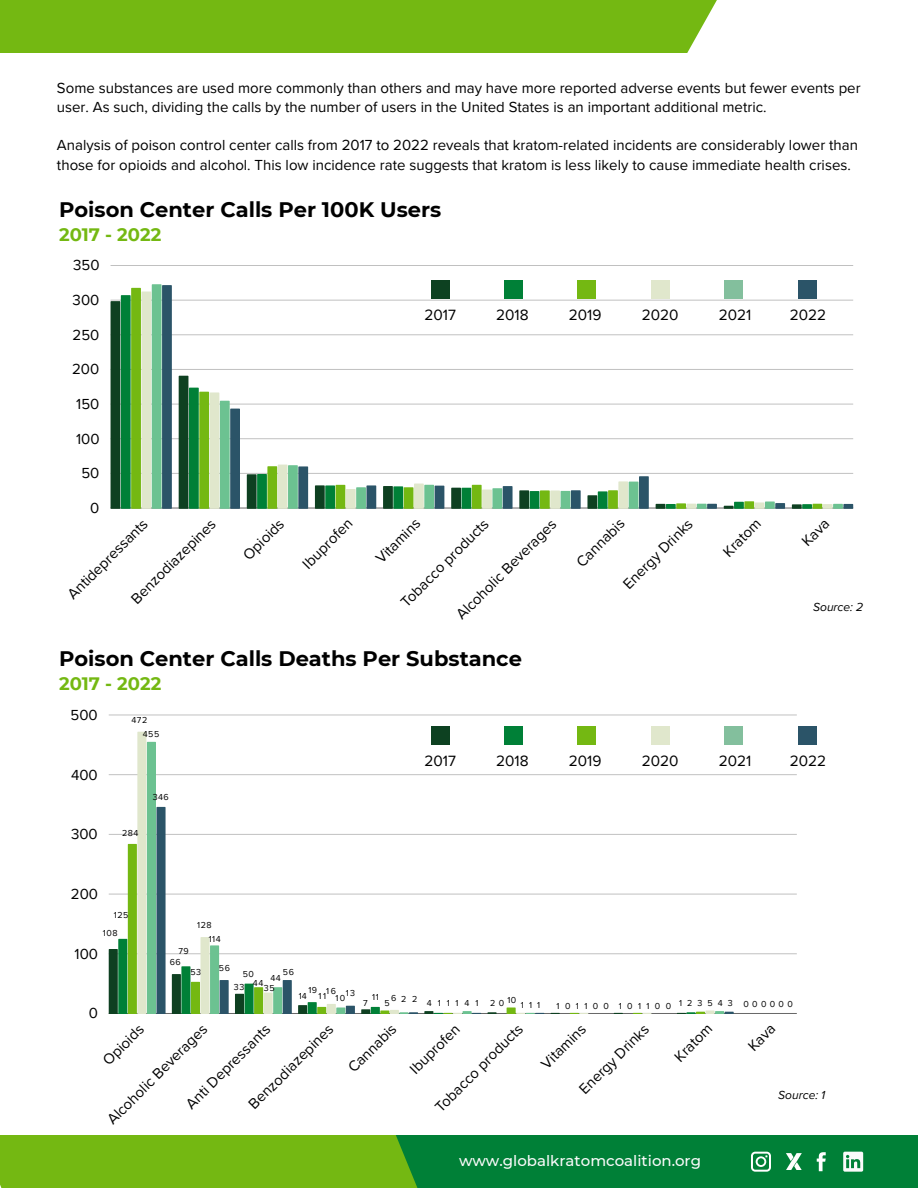
<style>
.page{position:relative;width:918px;height:1188px;background:#fff}
.page>*{position:absolute;margin:0;border:0;box-sizing:border-box;transform-origin:0 0}
.t1{font:700 21px "Montserrat";color:#000}
.t2{font:700 18px "Montserrat";color:#74b812}
.t3{font:15.3px "Proxima Nova";color:#000}
.t4{font:15px/19.2px "Proxima Nova";color:#000}
.t5{font:500 15px "Montserrat";color:#fafafa}
.t6{font:italic 12px "Proxima Nova";color:#000}
.t7{font:8.85px "Proxima Nova";letter-spacing:.115em;color:#000}
</style>
<div class="page">
<div style="left:47px;top:1135px;width:871px;height:53px;background:#008037"></div>
<div style="left:0;top:1135px;width:418px;height:53px;background:#74b812"></div>
<div style="left:0;top:0;width:717px;height:53px;background:#74b812"></div>
<svg style="left:751px;top:1152px;width:20px;height:20px"></svg>
<svg style="left:786px;top:1153px;width:16px;height:17px"></svg>
<svg style="left:817px;top:1152px;width:9px;height:19px"></svg>
<svg style="left:843px;top:1152px;width:20px;height:20px"></svg>
<hr style="left:111px;top:508px;width:742px;height:1px;background:#000;opacity:.6">
<hr style="left:111px;top:473px;width:742px;height:1px;background:#c7c7c7">
<hr style="left:111px;top:438px;width:742px;height:1px;background:#cecece">
<hr style="left:111px;top:404px;width:742px;height:1px;background:#dadada">
<hr style="left:111px;top:369px;width:742px;height:1px;background:#c3c3c3">
<hr style="left:111px;top:335px;width:742px;height:1px;background:#ededed">
<hr style="left:111px;top:300px;width:742px;height:1px;background:#d6d6d6">
<hr style="left:111px;top:265px;width:742px;height:1px;background:#c0c0c0">
<svg style="left:111px;top:284px;width:61px;height:224px;background:#619c6a"></svg>
<svg style="left:179px;top:376px;width:61px;height:132px;background:#6fa475"></svg>
<svg style="left:247px;top:465px;width:61px;height:43px;background:#6da373"></svg>
<svg style="left:315px;top:485px;width:61px;height:23px"></svg>
<svg style="left:383px;top:484px;width:61px;height:24px"></svg>
<svg style="left:451px;top:485px;width:62px;height:23px"></svg>
<svg style="left:519px;top:490px;width:62px;height:18px"></svg>
<svg style="left:587px;top:476px;width:62px;height:32px"></svg>
<svg style="left:656px;top:503px;width:61px;height:5px"></svg>
<svg style="left:724px;top:501px;width:61px;height:7px"></svg>
<svg style="left:792px;top:504px;width:61px;height:4px"></svg>
<div style="left:431px;top:280px;width:19px;height:19px;background:#0d4121"></div>
<div style="left:504px;top:280px;width:19px;height:19px;background:#008037"></div>
<div style="left:578px;top:280px;width:18px;height:19px;background:#74b812"></div>
<div style="left:651px;top:280px;width:19px;height:19px;background:#e0e7cc"></div>
<div style="left:724px;top:280px;width:19px;height:19px;background:#83bf9d"></div>
<div style="left:798px;top:280px;width:19px;height:19px;background:#2b5468"></div>
<hr style="left:109px;top:1013px;width:688px;height:1px;background:#000;opacity:.6">
<hr style="left:109px;top:954px;width:688px;height:1px;background:#eee">
<hr style="left:109px;top:894px;width:688px;height:1px;background:#dadada">
<hr style="left:109px;top:834px;width:688px;height:1px;background:#c7c7c7">
<hr style="left:109px;top:774px;width:688px;height:1px;background:#cbcbcb">
<hr style="left:109px;top:715px;width:688px;height:1px;background:#e1e1e1">
<svg style="left:109px;top:732px;width:57px;height:281px"></svg>
<svg style="left:172px;top:937px;width:57px;height:76px"></svg>
<svg style="left:235px;top:980px;width:57px;height:33px"></svg>
<svg style="left:298px;top:1002px;width:57px;height:11px"></svg>
<svg style="left:361px;top:1007px;width:57px;height:6px"></svg>
<svg style="left:424px;top:1011px;width:57px;height:3px"></svg>
<svg style="left:507px;top:1008px;width:37px;height:6px"></svg>
<svg style="left:570px;top:1013px;width:18px;height:1px"></svg>
<svg style="left:633px;top:1013px;width:18px;height:1px"></svg>
<svg style="left:677px;top:1010px;width:57px;height:4px"></svg>
<div style="left:431px;top:726px;width:19px;height:19px;background:#0d4121"></div>
<div style="left:504px;top:726px;width:19px;height:19px;background:#008037"></div>
<div style="left:578px;top:726px;width:18px;height:19px;background:#74b812"></div>
<div style="left:651px;top:726px;width:19px;height:19px;background:#e0e7cc"></div>
<div style="left:724px;top:726px;width:19px;height:19px;background:#83bf9d"></div>
<div style="left:798px;top:726px;width:19px;height:19px;background:#2b5468"></div>
<h5 class="t4" style="left:57px;top:79px;width:805px">Some substances are used more commonly than others and may have more reported adverse events but fewer events per user. As such, dividing the calls by the number of users in the United States is an important additional metric.</h5>
<h1 class="t4" style="left:57px;top:136px;width:803px">Analysis of poison control center calls from 2017 to 2022 reveals that kratom-related incidents are considerably lower than those for opioids and alcohol. This low incidence rate suggests that kratom is less likely to cause immediate health crises.</h1>
<h3 class="t1" style="left:59px;top:196px;width:384px">Poison Center Calls Per 100K Users</h3>
<h2 class="t2" style="left:59px;top:224px;width:104px">2017 - 2022</h2>
<p class="t4" style="left:73px;top:256px;width:28px">350</p>
<p class="t4" style="left:73px;top:291px;width:28px">300</p>
<p class="t4" style="left:73px;top:325px;width:28px">250</p>
<p class="t4" style="left:72px;top:360px;width:29px">200</p>
<p class="t4" style="left:76px;top:395px;width:25px">150</p>
<p class="t4" style="left:76px;top:429px;width:25px">100</p>
<p class="t4" style="left:81px;top:464px;width:20px">50</p>
<p class="t4" style="left:90px;top:499px;width:11px">0</p>
<h2 class="t3" style="left:424px;top:306px;width:33px">2017</h2>
<h2 class="t3" style="left:496px;top:306px;width:34px">2018</h2>
<h2 class="t3" style="left:569px;top:306px;width:34px">2019</h2>
<h2 class="t3" style="left:642px;top:306px;width:38px">2020</h2>
<h6 class="t3" style="left:719px;top:306px;width:34px">2021</h6>
<p class="t3" style="left:790px;top:306px;width:38px">2022</p>
<p class="t4" style="left:452px;top:610px;width:136px;rotate:-45deg">Alcoholic Beverages</p>
<p class="t4" style="left:572px;top:558px;width:63px;rotate:-45deg">Cannabis</p>
<p class="t4" style="left:127px;top:595px;width:114px;rotate:-45deg">Benzodiazepines</p>
<p class="t4" style="left:239px;top:551px;width:53px;rotate:-45deg">Opioids</p>
<p class="t4" style="left:299px;top:559px;width:65px;rotate:-45deg">Ibuprofen</p>
<p class="t4" style="left:372px;top:554px;width:58px;rotate:-45deg">Vitamins</p>
<p class="t4" style="left:619px;top:580px;width:93px;rotate:-45deg">Energy Drinks</p>
<p class="t4" style="left:719px;top:547px;width:48px;rotate:-45deg">Kratom</p>
<p class="t4" style="left:798px;top:537px;width:33px;rotate:-45deg">Kava</p>
<p class="t4" style="left:397px;top:597px;width:119px;rotate:-45deg">Tobacco products</p>
<p class="t4" style="left:63px;top:590px;width:108px;rotate:-45deg">Antidepressants</p>
<h6 class="t6" style="left:813px;top:600px;width:52px">Source: 2</h6>
<h1 class="t1" style="left:59px;top:645px;width:464px">Poison Center Calls Deaths Per Substance</h1>
<h3 class="t2" style="left:59px;top:673px;width:104px">2017 - 2022</h3>
<p class="t4" style="left:70px;top:706px;width:29px">500</p>
<p class="t4" style="left:71px;top:765px;width:28px">400</p>
<p class="t4" style="left:71px;top:825px;width:28px">300</p>
<p class="t7" style="left:132px;top:715px;width:17px">472</p>
<p class="t7" style="left:143px;top:729px;width:18px">455</p>
<p class="t7" style="left:122px;top:828px;width:18px">284</p>
<p class="t7" style="left:153px;top:792px;width:18px">346</p>
<p class="t3" style="left:424px;top:751px;width:33px">2017</p>
<p class="t3" style="left:496px;top:751px;width:34px">2018</p>
<p class="t3" style="left:569px;top:751px;width:34px">2019</p>
<p class="t3" style="left:642px;top:751px;width:38px">2020</p>
<p class="t3" style="left:719px;top:751px;width:34px">2021</p>
<p class="t3" style="left:790px;top:751px;width:38px">2022</p>
<p class="t4" style="left:71px;top:885px;width:29px">200</p>
<p class="t7" style="left:114px;top:910px;width:16px">125</p>
<p class="t7" style="left:103px;top:928px;width:16px">108</p>
<p class="t4" style="left:75px;top:944px;width:25px">100</p>
<p class="t4" style="left:89px;top:1004px;width:11px">0</p>
<p class="t7" style="left:178px;top:946px;width:12px">79</p>
<p class="t7" style="left:197px;top:920px;width:16px">128</p>
<p class="t7" style="left:209px;top:933px;width:14px">114</p>
<p class="t7" style="left:170px;top:957px;width:13px">66</p>
<p class="t7" style="left:191px;top:967px;width:12px">53</p>
<p class="t7" style="left:219px;top:963px;width:13px">56</p>
<p class="t7" style="left:283px;top:967px;width:13px">56</p>
<p class="t7" style="left:243px;top:969px;width:13px">50</p>
<p class="t7" style="left:253px;top:978px;width:12px">44</p>
<p class="t7" style="left:270px;top:972px;width:12px">44</p>
<p class="t7" style="left:234px;top:982px;width:12px">33</p>
<p class="t7" style="left:264px;top:983px;width:12px">35</p>
<p class="t7" style="left:308px;top:985px;width:10px">19</p>
<h2 class="t7" style="left:326px;top:986px;width:11px">16</h2>
<h2 class="t7" style="left:335px;top:993px;width:12px">10</h2>
<h2 class="t7" style="left:346px;top:988px;width:11px">13</h2>
<p class="t7" style="left:299px;top:990px;width:9px">14</p>
<h2 class="t7" style="left:319px;top:991px;width:9px">11</h2>
<p class="t7" style="left:372px;top:992px;width:8px">11</p>
<p class="t7" style="left:391px;top:993px;width:7px">6</p>
<p class="t7" style="left:401px;top:994px;width:7px">2</p>
<p class="t7" style="left:412px;top:994px;width:7px">2</p>
<p class="t7" style="left:507px;top:995px;width:10px">10</p>
<p class="t7" style="left:363px;top:997px;width:6px">7</p>
<p class="t7" style="left:438px;top:998px;width:42px">11141</p>
<p class="t7" style="left:384px;top:997px;width:7px">5</p>
<p class="t7" style="left:490px;top:998px;width:16px">2 0</p>
<p class="t7" style="left:557px;top:1001px;width:54px">101100</p>
<p class="t7" style="left:427px;top:998px;width:6px">4</p>
<p class="t7" style="left:521px;top:1000px;width:21px">111</p>
<p class="t7" style="left:679px;top:998px;width:55px">123543</p>
<h2 class="t7" style="left:619px;top:1001px;width:54px">101100</h2>
<p class="t7" style="left:743px;top:999px;width:51px">000000</p>
<p class="t4" style="left:575px;top:1085px;width:93px;rotate:-45deg">Energy Drinks</p>
<p class="t4" style="left:670px;top:1053px;width:48px;rotate:-45deg">Kratom</p>
<p class="t4" style="left:744px;top:1042px;width:33px;rotate:-45deg">Kava</p>
<p class="t4" style="left:431px;top:1103px;width:119px;rotate:-45deg">Tobacco products</p>
<p class="t4" style="left:537px;top:1060px;width:58px;rotate:-45deg">Vitamins</p>
<p class="t4" style="left:244px;top:1100px;width:114px;rotate:-45deg">Benzodiazepines</p>
<p class="t4" style="left:344px;top:1063px;width:63px;rotate:-45deg">Cannabis</p>
<p class="t4" style="left:406px;top:1065px;width:65px;rotate:-45deg">Ibuprofen</p>
<p class="t4" style="left:103px;top:1115px;width:136px;rotate:-45deg">Alcoholic Beverages</p>
<p class="t4" style="left:182px;top:1100px;width:114px;rotate:-45deg">Anti Depressants</p>
<p class="t4" style="left:99px;top:1056px;width:52px;rotate:-45deg">Opioids</p>
<h4 class="t6" style="left:778px;top:1088px;width:49px">Source: 1</h4>
<h5 class="t5" style="left:459px;top:1151px;width:244px">www.globalkratomcoalition.org</h5>
</div>
